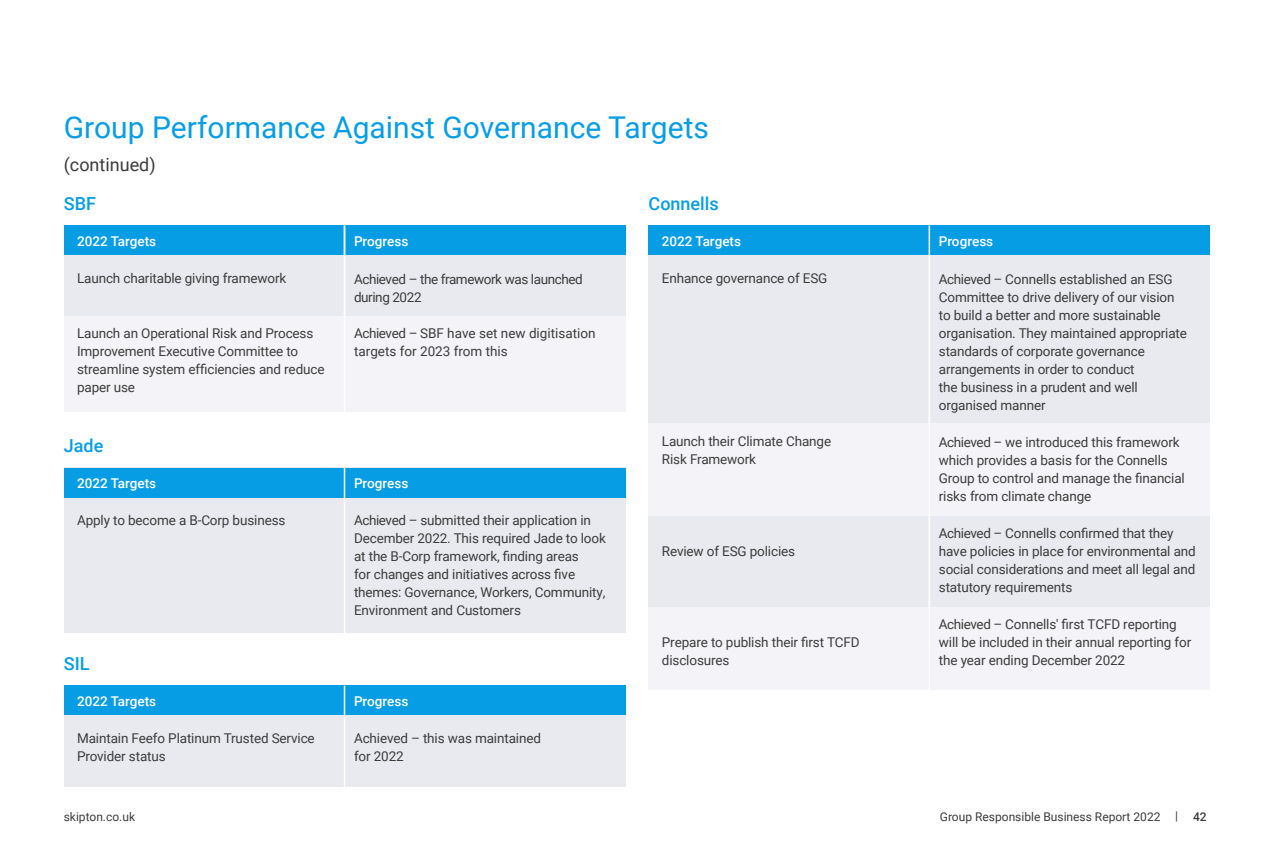
<style>
.page{position:relative;width:1276px;height:851px;background:#fff}
.page>*{position:absolute;margin:0;border:0;box-sizing:border-box;transform-origin:0 0}
.t1{font:30px "Roboto";color:#069de5}
.t2{font:500 18px "Roboto";color:#069de5}
.t3{font:18px "Roboto";color:#3c3c3b}
.t4{font:13.5px/18px "Roboto";letter-spacing:-.01em;color:#3c3c3b}
.t5{font:500 13.5px "Roboto";color:#fff}
.t6{font:13.5px/18px "Roboto";letter-spacing:-.03em;color:#3c3c3b}
.t7{font:12px "Roboto";color:#3c3c3b}
.s1{font-weight:500}
</style>
<div class="page">
<div style="left:64px;top:225px;width:561px;height:159px;background:#e9eaef"></div>
<div style="left:64px;top:316px;width:561px;height:96px;background:#f4f4f8"></div>
<div style="left:64px;top:225px;width:561px;height:30px;background:#069de5"></div>
<hr style="left:344px;top:225px;width:1px;height:187px;background:#fff">
<div style="left:64px;top:685px;width:561px;height:101px;background:#e9eaef"></div>
<div style="left:64px;top:685px;width:561px;height:30px;background:#069de5"></div>
<hr style="left:344px;top:685px;width:1px;height:155px;background:#fff">
<div style="left:648px;top:225px;width:562px;height:464px;background:#e9eaef"></div>
<div style="left:648px;top:423px;width:562px;height:93px;background:#f4f4f8"></div>
<div style="left:648px;top:607px;width:562px;height:82px;background:#f4f4f8"></div>
<div style="left:648px;top:225px;width:562px;height:30px;background:#069de5"></div>
<hr style="left:928px;top:225px;width:2px;height:464px;background:#fff">
<div style="left:64px;top:467px;width:561px;height:166px;background:#e9eaef"></div>
<div style="left:64px;top:467px;width:561px;height:30px;background:#069de5"></div>
<hr style="left:344px;top:467px;width:1px;height:177px;background:#fff">
<h1 class="t1" style="left:64px;top:106px;width:646px">Group Performance Against Governance Targets</h1>
<h2 class="t3" style="left:64px;top:152px;width:93px">(continued)</h2>
<h2 class="t2" style="left:648px;top:191px;width:72px">Connells</h2>
<h2 class="t2" style="left:64px;top:191px;width:34px">SBF</h2>
<p class="t5" style="left:77px;top:232px;width:81px">2022 Targets</p>
<p class="t4" style="left:77px;top:269px;width:211px">Launch charitable giving framework</p>
<p class="t5" style="left:662px;top:232px;width:81px">2022 Targets</p>
<p class="t4" style="left:662px;top:269px;width:167px">Enhance governance of ESG</p>
<p class="t5" style="left:354px;top:232px;width:56px">Progress</p>
<p class="t6" style="left:354px;top:269px;width:230px">Achieved – the framework was launched during 2022</p>
<p class="t4" style="left:354px;top:323px;width:243px">Achieved – SBF have set new digitisation targets for 2023 from this</p>
<p class="t4" style="left:77px;top:324px;width:249px">Launch an Operational Risk and Process<br>Improvement Executive Committee to streamline system efficiencies and reduce paper use</p>
<h2 class="t2" style="left:64px;top:433px;width:41px">Jade</h2>
<p class="t5" style="left:77px;top:474px;width:81px">2022 Targets</p>
<p class="t4" style="left:77px;top:511px;width:210px">Apply to become a B-Corp business</p>
<h2 class="t2" style="left:64px;top:651px;width:27px">SIL</h2>
<p class="t5" style="left:77px;top:691px;width:81px">2022 Targets</p>
<p class="t4" style="left:77px;top:728px;width:239px">Maintain Feefo Platinum Trusted Service<br>Provider status</p>
<p class="t5" style="left:354px;top:474px;width:56px">Progress</p>
<p class="t4" style="left:354px;top:511px;width:253px">Achieved – submitted their application in December 2022. This required Jade to look at the B-Corp framework, finding areas<br>for changes and initiatives across five themes: Governance, Workers, Community, Environment and Customers</p>
<p class="t5" style="left:354px;top:691px;width:56px">Progress</p>
<p class="t4" style="left:354px;top:729px;width:188px">Achieved – this was maintained for 2022</p>
<p class="t4" style="left:662px;top:432px;width:171px">Launch their Climate Change<br>Risk Framework</p>
<p class="t4" style="left:662px;top:541px;width:135px">Review of ESG policies</p>
<p class="t4" style="left:662px;top:632px;width:199px">Prepare to publish their first TCFD disclosures</p>
<p class="t5" style="left:939px;top:232px;width:56px">Progress</p>
<p class="t4" style="left:939px;top:269px;width:250px">Achieved – Connells established an ESG Committee to drive delivery of our vision to build a better and more sustainable organisation. They maintained appropriate standards of corporate governance arrangements in order to conduct<br>the business in a prudent and well organised manner</p>
<p class="t4" style="left:939px;top:432px;width:247px">Achieved – we introduced this framework which provides a basis for the Connells Group to control and manage the financial risks from climate change</p>
<p class="t4" style="left:939px;top:523px;width:258px">Achieved – Connells confirmed that they have policies in place for environmental and social considerations and meet all legal and statutory requirements</p>
<p class="t4" style="left:939px;top:614px;width:254px">Achieved – Connells' first TCFD reporting will be included in their annual reporting for the year ending December 2022</p>
<p class="t7" style="left:64px;top:808px;width:73px">skipton.co.uk</p>
<p class="t7" style="left:940px;top:808px;width:268px">Group Responsible Business Report 2022 | <span class="s1">42</span></p>
</div>
